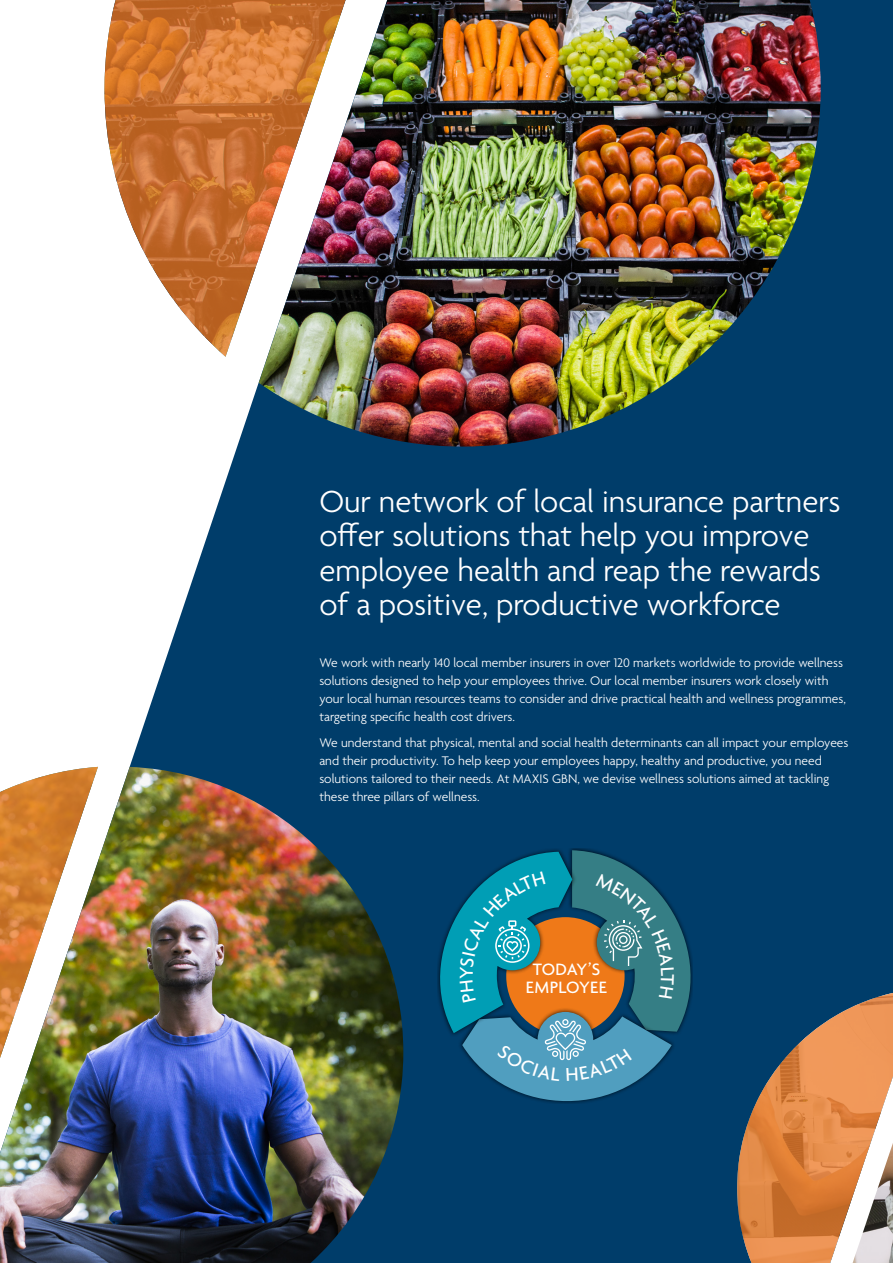
<style>
.page{position:relative;width:893px;height:1263px;background:#fff}
.page>*{position:absolute;margin:0;border:0;box-sizing:border-box;transform-origin:0 0}
.Header_2_-_16pt{font:300 33px/34.5px "Agenda";color:#fff}
.t1{font:500 17.85px/18.6px "Agenda";letter-spacing:.02em;color:#fff;text-align:center}
.body_space{font:300 13.5px/18px "Agenda";color:#fff}
</style>
<div class="page">
<div style="left:401px;top:0;width:492px;height:1263px;background:#003d6a"></div>
<svg style="left:97px;top:72px;width:304px;height:695px;fill:#003d6a"></svg>
<img style="left:98px;top:767px;width:305px;height:496px">
<svg style="left:737px;top:988px;width:156px;height:275px;background:#b18361"></svg>
<img style="left:0;top:767px;width:98px;height:496px">
<svg style="left:105px;top:0;width:154px;height:357px"></svg>
<img style="left:259px;top:0;width:562px;height:447px">
<svg style="left:438px;top:850px;width:255px;height:253px;background:#3c7782"></svg>
<p class="Header_2_-_16pt" style="left:319px;top:486px;width:523px">Our network of local insurance partners offer solutions that help you improve employee health and reap the rewards of a positive, productive workforce</p>
<p class="body_space" style="left:319px;top:654px;width:528px">We work with nearly 140 local member insurers in over 120 markets worldwide to provide wellness solutions designed to help your employees thrive. Our local member insurers work closely with your local human resources teams to consider and drive practical health and wellness programmes, targeting specific health cost drivers.</p>
<p class="body_space" style="left:319px;top:735px;width:531px">We understand that physical, mental and social health determinants can all impact your employees and their productivity. To help keep your employees happy, healthy and productive, you need solutions tailored to their needs. At MAXIS GBN, we devise wellness solutions aimed at tackling these three pillars of wellness.</p>
<p class="t1" style="left:526px;top:959px;width:83px">TODAY’S<br>EMPLOYEE</p>
</div>
